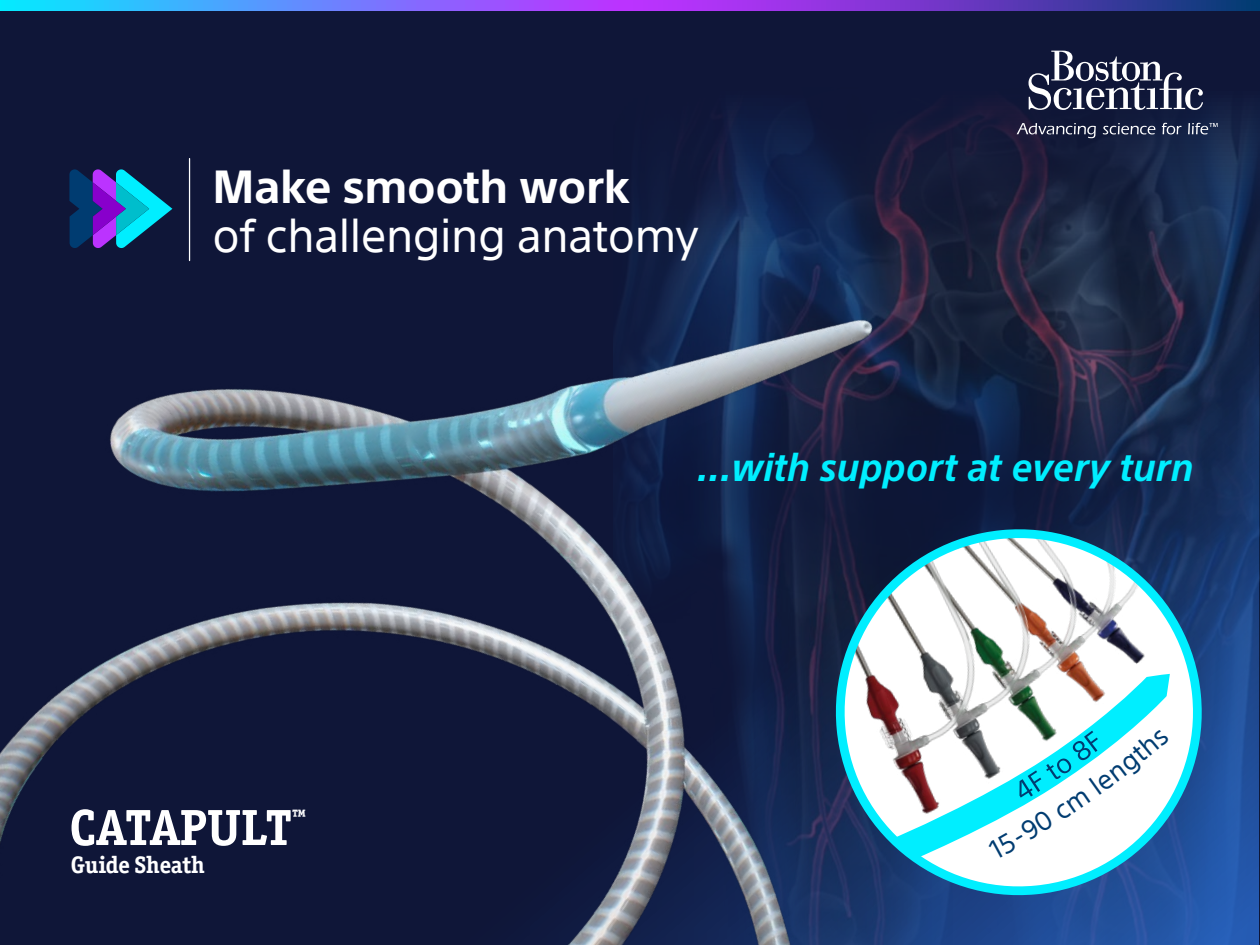
<style>
.page{position:relative;width:1260px;height:945px;background:#fff}
.page>*{position:absolute;margin:0;border:0;box-sizing:border-box;transform-origin:0 0}
.t1{font:700 50.93px "Officina Ser ITC Std";color:#fff}
.t2{font:45.5px "SST";letter-spacing:-.01em;color:#fff}
.t3{font:700 45.5px "SST";letter-spacing:-.01em;color:#fff}
.t4{font:italic 700 38.5px "SST";color:#0ef}
.t5{font:700 23.97px "Officina Ser ITC Std";letter-spacing:-.01em;color:#fff}
.t6{font:700 18.03px "Officina Ser ITC Std";color:#fff}
</style>
<div class="page">
<svg style="left:1047px;top:97px;width:212px;height:848px;background:#1d3562"></svg>
<div style="left:0;top:10px;width:1014px;height:935px;background:#0f1638"></div>
<img style="left:0;top:39px;width:1047px;height:906px">
<svg style="left:640px;top:377px;width:613px;height:231px"></svg>
<svg style="left:1017px;top:42px;width:192px;height:68px;background:#3e445f"></svg>
<svg style="left:1017px;top:123px;width:79px;height:15px"></svg>
<svg style="left:1103px;top:123px;width:52px;height:11px"></svg>
<svg style="left:1162px;top:123px;width:19px;height:11px"></svg>
<svg style="left:1188px;top:123px;width:30px;height:11px"></svg>
<svg style="left:0;top:0;width:1260px;height:10px;background:#6760e0"></svg>
<svg style="left:832px;top:525px;width:374px;height:374px"></svg>
<hr style="left:189px;top:159px;width:1px;height:102px;background:#fff">
<svg style="left:69px;top:168px;width:103px;height:82px"></svg>
<svg style="left:987px;top:729px;width:183px;height:131px"></svg>
<p class="t3" style="left:212px;top:160px;width:419px">Make smooth work</p>
<p class="t2" style="left:212px;top:209px;width:488px">of challenging anatomy</p>
<h1 class="t1" style="left:69px;top:796px;width:222px">CATAPULT</h1>
<p class="t6" style="left:292px;top:805px;width:15px">™</p>
<p class="t5" style="left:71px;top:851px;width:135px">Guide Sheath</p>
<p class="t4" style="left:697px;top:445px;width:498px">...with support at every turn</p>
</div>
